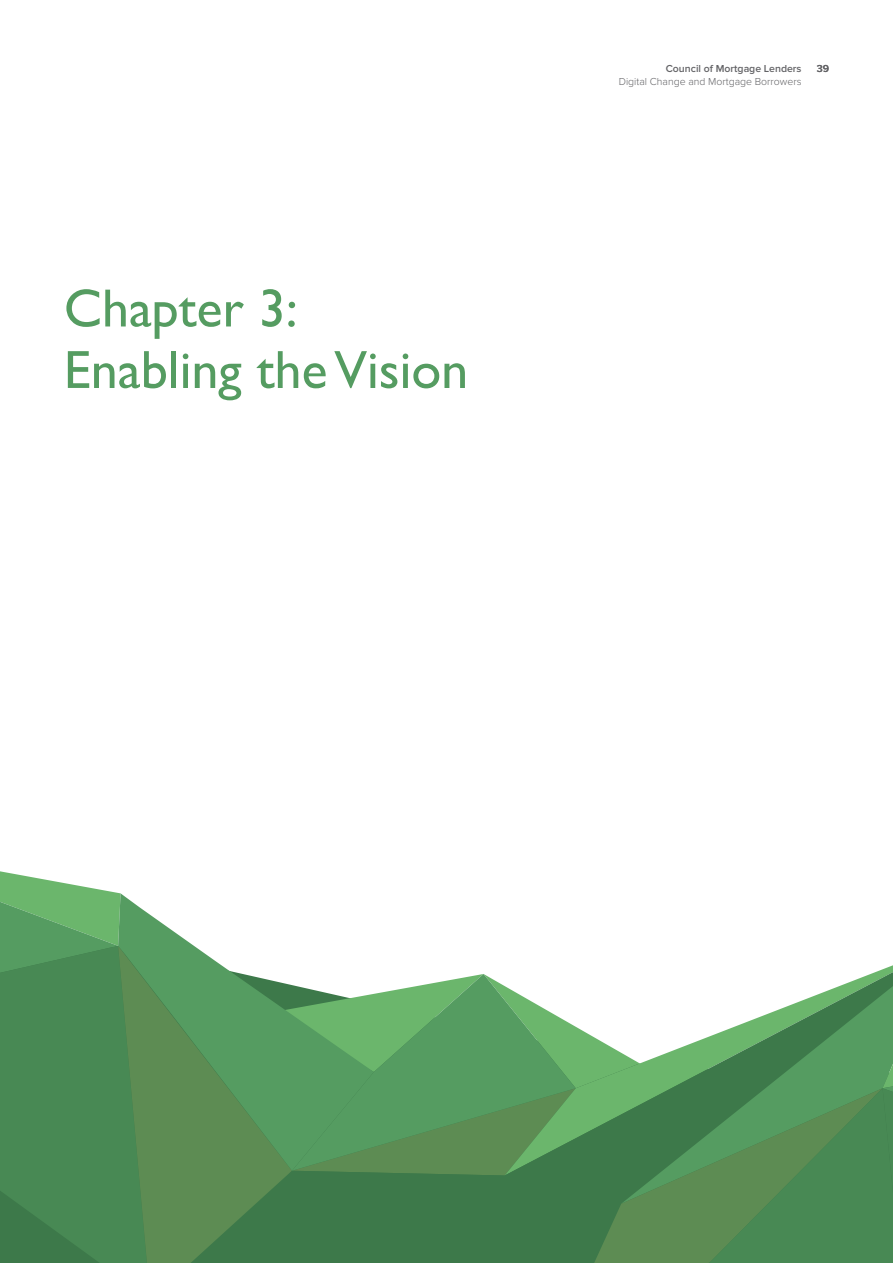
<style>
.page{position:relative;width:893px;height:1263px;background:#fff}
.page>*{position:absolute;margin:0;border:0;box-sizing:border-box;transform-origin:0 0}
.t1{font:54px/61.5px "Gill Sans";color:#559c61}
.t2{font:300 10.5px "Proxima Nova";color:#636366}
.t3{font:600 10.5px "Proxima Nova";color:#636366}
</style>
<div class="page">
<svg style="left:840px;top:972px;width:53px;height:14px"></svg>
<svg style="left:640px;top:986px;width:253px;height:102px"></svg>
<svg style="left:640px;top:1088px;width:69px;height:175px;background:#4f8751"></svg>
<svg style="left:0;top:871px;width:118px;height:75px;background:#7ab97e"></svg>
<svg style="left:709px;top:1064px;width:184px;height:199px;background:#4e8c55"></svg>
<svg style="left:0;top:946px;width:118px;height:317px;background:#478853"></svg>
<svg style="left:118px;top:1171px;width:73px;height:92px;background:#558a53"></svg>
<svg style="left:118px;top:893px;width:125px;height:278px"></svg>
<svg style="left:191px;top:974px;width:449px;height:289px;background:#5f9965"></svg>
<h1 class="t1" style="left:64px;top:277px;width:406px">Chapter 3:<br>Enabling the Vision</h1>
<p class="t3" style="left:666px;top:63px;width:137px">Council of Mortgage Lenders</p>
<p class="t3" style="left:817px;top:63px;width:14px">39</p>
<p class="t2" style="left:619px;top:75px;width:184px">Digital Change and Mortgage Borrowers</p>
</div>
